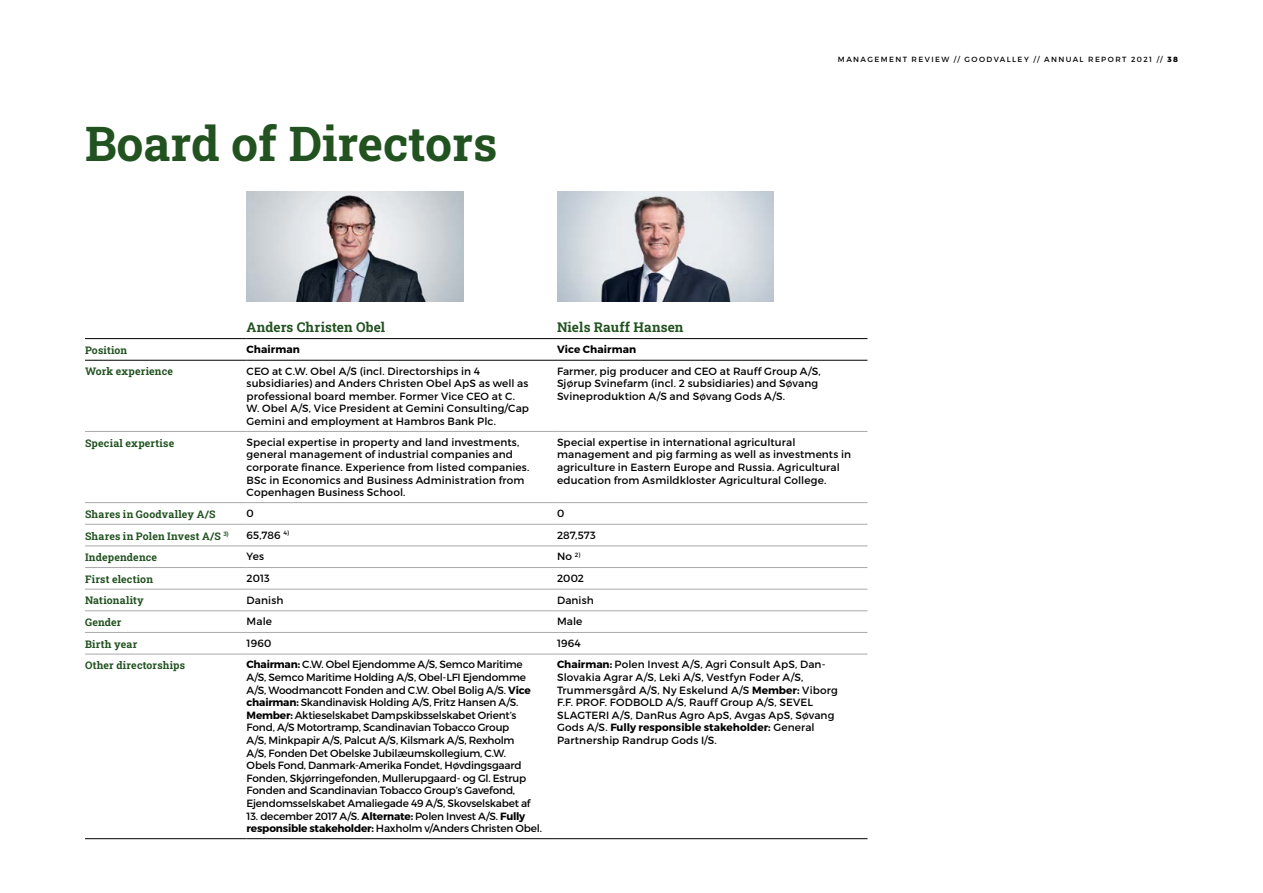
<style>
.page{position:relative;width:1263px;height:893px;background:#fff}
.page>*{position:absolute;margin:0;border:0;box-sizing:border-box;transform-origin:0 0}
.t1{font:700 48px "Roboto Slab";color:#215220}
.t2{font:700 13.5px "Roboto Slab";letter-spacing:.01em;color:#215220}
.t3{font:10.5px/12.6px "Montserrat";letter-spacing:.005em;color:#000}
.t4{font:10.5px/12.6px "Montserrat";letter-spacing:-.02em;color:#000}
.t5{font:700 10.5px "Roboto Slab";letter-spacing:.02em;color:#215220}
.t6{font:700 10.5px "Montserrat";letter-spacing:.01em;color:#000}
.t7{font:7.5px "Montserrat";letter-spacing:.185em;color:#000}
.s1{font-weight:800}
.s2{font-weight:700}
</style>
<div class="page">
<img style="left:247px;top:191px;width:216px;height:111px">
<img style="left:557px;top:191px;width:217px;height:111px">
<hr style="left:85px;top:338px;width:162px;height:1px;background:#000">
<hr style="left:247px;top:338px;width:310px;height:1px;background:#000">
<hr style="left:557px;top:338px;width:310px;height:1px;background:#000">
<hr style="left:85px;top:360px;width:162px;height:1px;background:#000">
<hr style="left:247px;top:360px;width:310px;height:1px;background:#000">
<hr style="left:557px;top:360px;width:310px;height:1px;background:#000">
<hr style="left:85px;top:838px;width:162px;height:1px;background:#000">
<hr style="left:247px;top:838px;width:310px;height:1px;background:#000">
<hr style="left:557px;top:838px;width:310px;height:1px;background:#000">
<hr style="left:85px;top:431px;width:162px;height:1px;background:#a7a9ac">
<hr style="left:247px;top:431px;width:310px;height:1px;background:#a7a9ac">
<hr style="left:557px;top:431px;width:310px;height:1px;background:#a7a9ac">
<hr style="left:85px;top:502px;width:162px;height:1px;background:#a7a9ac">
<hr style="left:247px;top:502px;width:310px;height:1px;background:#a7a9ac">
<hr style="left:557px;top:502px;width:310px;height:1px;background:#a7a9ac">
<hr style="left:85px;top:524px;width:162px;height:1px;background:#a7a9ac">
<hr style="left:247px;top:524px;width:310px;height:1px;background:#a7a9ac">
<hr style="left:557px;top:524px;width:310px;height:1px;background:#a7a9ac">
<hr style="left:85px;top:546px;width:162px;height:1px;background:#a7a9ac">
<hr style="left:247px;top:546px;width:310px;height:1px;background:#a7a9ac">
<hr style="left:557px;top:546px;width:310px;height:1px;background:#a7a9ac">
<hr style="left:85px;top:567px;width:162px;height:1px;background:#a7a9ac">
<hr style="left:247px;top:567px;width:310px;height:1px;background:#a7a9ac">
<hr style="left:557px;top:567px;width:310px;height:1px;background:#a7a9ac">
<hr style="left:85px;top:589px;width:162px;height:1px;background:#a7a9ac">
<hr style="left:247px;top:589px;width:310px;height:1px;background:#a7a9ac">
<hr style="left:557px;top:589px;width:310px;height:1px;background:#a7a9ac">
<hr style="left:85px;top:610px;width:162px;height:1px;background:#a7a9ac">
<hr style="left:247px;top:610px;width:310px;height:1px;background:#a7a9ac">
<hr style="left:557px;top:610px;width:310px;height:1px;background:#a7a9ac">
<hr style="left:85px;top:632px;width:162px;height:1px;background:#a7a9ac">
<hr style="left:247px;top:632px;width:310px;height:1px;background:#a7a9ac">
<hr style="left:557px;top:632px;width:310px;height:1px;background:#a7a9ac">
<hr style="left:85px;top:654px;width:162px;height:1px;background:#a7a9ac">
<hr style="left:247px;top:654px;width:310px;height:1px;background:#a7a9ac">
<hr style="left:557px;top:654px;width:310px;height:1px;background:#a7a9ac">
<h1 class="t1" style="left:85px;top:111px;width:414px">Board of Directors</h1>
<p class="t2" style="left:247px;top:318px;width:140px">Anders Christen Obel</p>
<p class="t2" style="left:557px;top:318px;width:128px">Niels Rauff Hansen</p>
<p class="t7" style="left:838px;top:55px;width:341px">MANAGEMENT REVIEW // GOODVALLEY // ANNUAL REPORT 2021 // <span class="s1">38</span></p>
<p class="t5" style="left:85px;top:343px;width:44px">Position</p>
<p class="t6" style="left:247px;top:343px;width:55px">Chairman</p>
<p class="t6" style="left:557px;top:343px;width:81px">Vice Chairman</p>
<p class="t5" style="left:85px;top:364px;width:89px">Work experience</p>
<p class="t3" style="left:247px;top:365px;width:284px">CEO at C.W. Obel A/S (incl. Directorships in 4 subsidiaries) and Anders Christen Obel ApS as well as professional board member. Former Vice CEO at C.<br>W. Obel A/S, Vice President at Gemini Consulting/Cap Gemini and employment at Hambros Bank Plc.</p>
<p class="t3" style="left:557px;top:365px;width:265px">Farmer, pig producer and CEO at Rauff Group A/S,<br>Sjørup Svinefarm (incl. 2 subsidiaries) and Søvang<br>Svineproduktion A/S and Søvang Gods A/S.</p>
<p class="t5" style="left:85px;top:436px;width:91px">Special expertise</p>
<p class="t3" style="left:247px;top:436px;width:284px">Special expertise in property and land investments, general management of industrial companies and corporate finance. Experience from listed companies.<br>BSc in Economics and Business Administration from Copenhagen Business School.</p>
<p class="t3" style="left:557px;top:436px;width:296px">Special expertise in international agricultural management and pig farming as well as investments in agriculture in Eastern Europe and Russia. Agricultural education from Asmildkloster Agricultural College.</p>
<p class="t5" style="left:85px;top:507px;width:132px">Shares in Goodvalley A/S</p>
<p class="t3" style="left:247px;top:507px;width:9px">0</p>
<p class="t3" style="left:557px;top:507px;width:9px">0</p>
<p class="t5" style="left:85px;top:528px;width:145px">Shares in Polen Invest A/S <sup>3)</sup></p>
<p class="t3" style="left:247px;top:529px;width:44px">65,786 <sup>4)</sup></p>
<p class="t3" style="left:557px;top:529px;width:40px">287,573</p>
<p class="t5" style="left:85px;top:550px;width:74px">Independence</p>
<p class="t3" style="left:247px;top:550px;width:19px">Yes</p>
<p class="t3" style="left:557px;top:550px;width:25px">No <sup>2)</sup></p>
<p class="t5" style="left:85px;top:572px;width:70px">First election</p>
<p class="t3" style="left:247px;top:572px;width:25px">2013</p>
<p class="t3" style="left:557px;top:572px;width:29px">2002</p>
<p class="t5" style="left:85px;top:593px;width:60px">Nationality</p>
<p class="t3" style="left:247px;top:593px;width:38px">Danish</p>
<p class="t3" style="left:557px;top:593px;width:38px">Danish</p>
<p class="t5" style="left:85px;top:615px;width:38px">Gender</p>
<p class="t3" style="left:247px;top:615px;width:27px">Male</p>
<p class="t3" style="left:557px;top:615px;width:27px">Male</p>
<p class="t5" style="left:85px;top:637px;width:54px">Birth year</p>
<p class="t3" style="left:247px;top:637px;width:26px">1960</p>
<p class="t3" style="left:557px;top:637px;width:25px">1964</p>
<p class="t5" style="left:85px;top:658px;width:102px">Other directorships</p>
<p class="t4" style="left:247px;top:658px;width:286px"><span class="s2">Chairman:</span> C.W. Obel Ejendomme A/S, Semco Maritime A/S, Semco Maritime Holding A/S, Obel-LFI Ejendomme A/S, Woodmancott Fonden and C.W. Obel Bolig A/S. <span class="s2">Vice chairman:</span> Skandinavisk Holding A/S, Fritz Hansen A/S.<br><span class="s2">Member:</span> Aktieselskabet Dampskibsselskabet Orient’s Fond, A/S Motortramp, Scandinavian Tobacco Group A/S, Minkpapir A/S, Palcut A/S, Kilsmark A/S, Rexholm A/S, Fonden Det Obelske Jubilæumskollegium, C.W.<br>Obels Fond, Danmark-Amerika Fondet, Høvdingsgaard Fonden, Skjørringefonden, Mullerupgaard- og Gl. Estrup Fonden and Scandinavian Tobacco Group’s Gavefond, Ejendomsselskabet Amaliegade 49 A/S, Skovselskabet af</p>
<p class="t4" style="left:247px;top:810px;width:297px">13. december 2017 A/S. <span class="s2">Alternate:</span> Polen Invest A/S. <span class="s2">Fully responsible stakeholder:</span> Haxholm v/Anders Christen Obel.</p>
<p class="t3" style="left:557px;top:658px;width:282px"><span class="s2">Chairman:</span> Polen Invest A/S, Agri Consult ApS, Dan-Slovakia Agrar A/S, Leki A/S, Vestfyn Foder A/S, Trummersgård A/S, Ny Eskelund A/S <span class="s2">Member:</span> Viborg F.F. PROF. FODBOLD A/S, Rauff Group A/S, SEVEL SLAGTERI A/S, DanRus Agro ApS, Avgas ApS, Søvang Gods A/S. <span class="s2">Fully responsible stakeholder:</span> General Partnership Randrup Gods I/S.</p>
</div>
